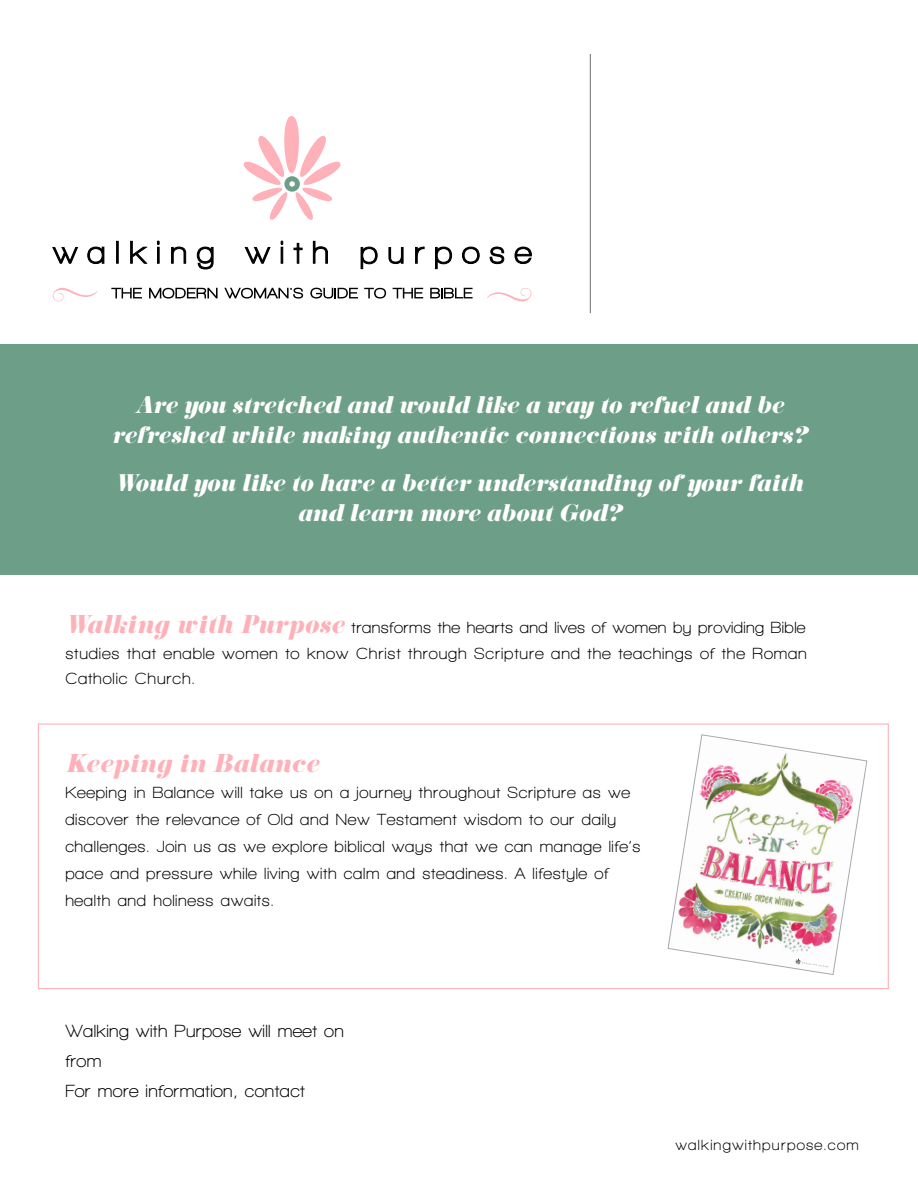
<style>
.page{position:relative;width:918px;height:1188px;background:#fff}
.page>*{position:absolute;margin:0;border:0;box-sizing:border-box;transform-origin:0 0}
.t1{font:italic 22.5px "Eloquent JF Pro";letter-spacing:.03em;color:#ffb1b9}
.t2{font:italic 21px/30px "Eloquent JF Pro";letter-spacing:.015em;color:#fff;text-align:center}
.t3{font:700 18px/30px "Walkway";letter-spacing:.02em;color:#000}
.t4{font:700 16.5px/27px "Walkway";letter-spacing:.04em;color:#000;text-align:justify}
.t5{font:700 15px "Walkway";letter-spacing:.08em;color:#000}
.s1{font-family:"Eloquent JF Pro";font-weight:400;font-style:italic;font-size:22.5px;color:#ffb1b9}
</style>
<div class="page">
<div style="left:0;top:344px;width:918px;height:231px;background:#6d9f88"></div>
<svg style="left:243px;top:116px;width:98px;height:104px"></svg>
<svg style="left:52px;top:240px;width:480px;height:30px"></svg>
<svg style="left:111px;top:288px;width:31px;height:10px"></svg>
<svg style="left:149px;top:288px;width:69px;height:11px"></svg>
<svg style="left:224px;top:288px;width:79px;height:11px"></svg>
<svg style="left:310px;top:288px;width:48px;height:11px"></svg>
<svg style="left:364px;top:288px;width:22px;height:11px"></svg>
<svg style="left:393px;top:288px;width:30px;height:10px"></svg>
<svg style="left:430px;top:288px;width:43px;height:10px"></svg>
<svg style="left:52px;top:288px;width:45px;height:14px"></svg>
<svg style="left:487px;top:287px;width:45px;height:15px"></svg>
<hr style="left:590px;top:54px;width:1px;height:259px;background:#6d6e71">
<img style="left:668px;top:734px;width:199px;height:241px">
<p class="t2" style="left:112px;top:391px;width:696px">Are you stretched and would like a way to refuel and be refreshed while making authentic connections with others?</p>
<p class="t2" style="left:115px;top:469px;width:689px">Would you like to have a better understanding of your faith and learn more about God?</p>
<p class="t4" style="left:65px;top:615px;width:743px;line-height:25.5px"><span class="s1">Walking with Purpose</span> transforms the hearts and lives of women by providing Bible studies that enable women to know Christ through Scripture and the teachings of the Roman Catholic Church.</p>
<h1 class="t1" style="left:65px;top:752px;width:255px">Keeping in Balance</h1>
<p class="t4" style="left:65px;top:779px;width:577px;text-align:left">Keeping in Balance will take us on a journey throughout Scripture as we discover the relevance of Old and New Testament wisdom to our daily challenges. Join us as we explore biblical ways that we can manage life’s pace and pressure while living with calm and steadiness. A lifestyle of health and holiness awaits.</p>
<p class="t3" style="left:65px;top:1016px;width:280px">Walking with Purpose will meet on from<br>For more information, contact</p>
<p class="t5" style="left:676px;top:1137px;width:185px">walkingwithpurpose.com</p>
</div>
